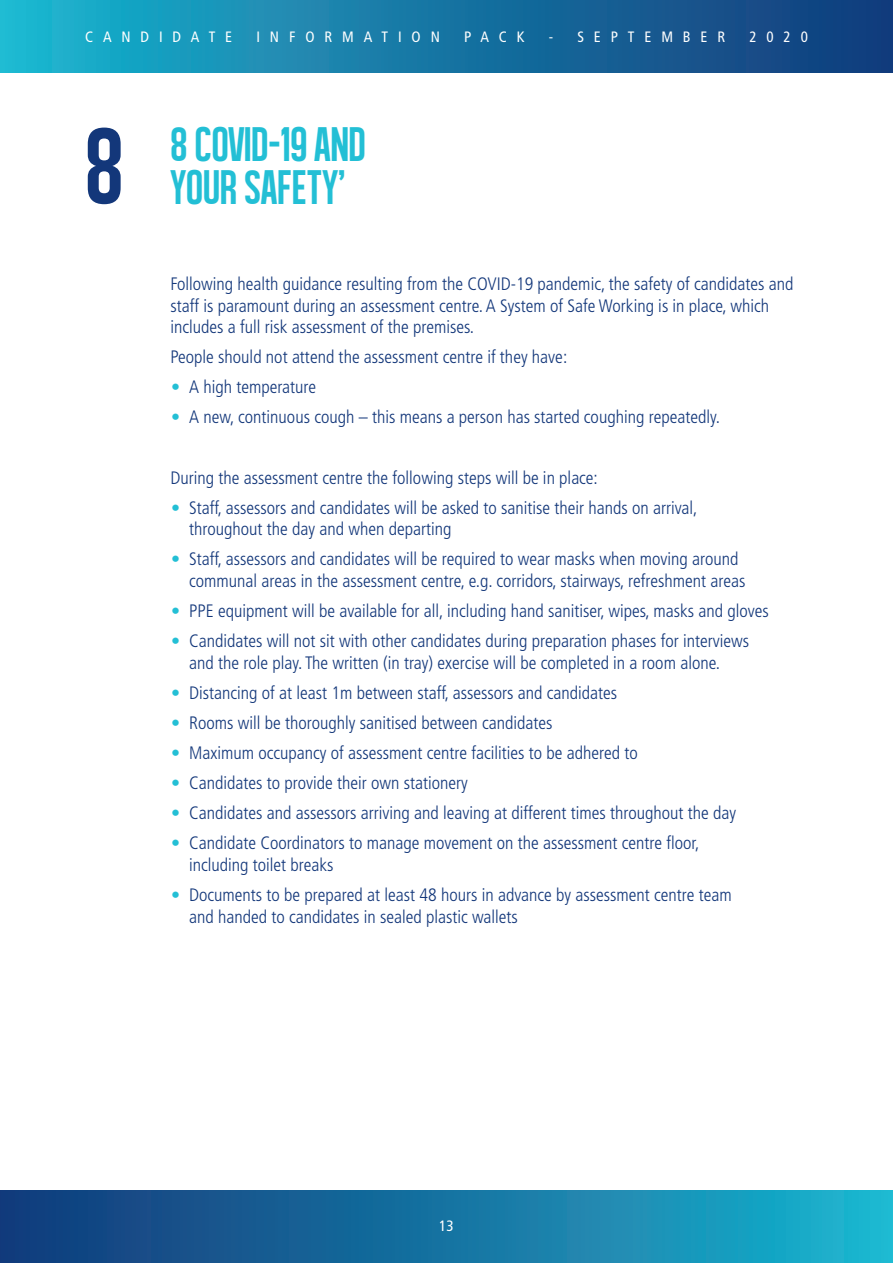
<style>
.page{position:relative;width:893px;height:1263px;background:#fff}
.page>*{position:absolute;margin:0;border:0;box-sizing:border-box;transform-origin:0 0}
.t1{font:112.05px "Alegre Sans";color:#13377a}
.t2{font:49.5px "Alegre Sans";color:#23bfd5}
.t3{font:300 condensed 18px/21.6px "Frutiger";color:#13377a}
.t4{font:condensed 15px "Frutiger";letter-spacing:.66em;color:#fff}
.s1{color:#23bfd5}
</style>
<div class="page">
<div style="left:0;top:0;width:893px;height:72px;background:linear-gradient(to right,#1cb5cf,#123779)"></div>
<div style="left:0;top:1191px;width:893px;height:72px;background:linear-gradient(to right,#123778,#1cb5cf)"></div>
<p class="t4" style="left:85px;top:30px;width:149px">CANDIDATE</p>
<p class="t4" style="left:256px;top:30px;width:185px">INFORMATION</p>
<p class="t4" style="left:464px;top:30px;width:62px">PACK</p>
<p class="t4" style="left:549px;top:30px;width:178px">- SEPTEMBER</p>
<p class="t4" style="left:749px;top:30px;width:60px">2020</p>
<h1 class="t1" style="left:85px;top:100px;width:40px">8</h1>
<h2 class="t2" style="left:171px;top:115px;width:197px">8 COVID-19 AND</h2>
<h2 class="t2" style="left:171px;top:158px;width:176px">YOUR SAFETY’</h2>
<p class="t3" style="left:171px;top:274px;width:624px">Following health guidance resulting from the COVID-19 pandemic, the safety of candidates and staff is paramount during an assessment centre. A System of Safe Working is in place, which includes a full risk assessment of the premises.</p>
<p class="t3" style="left:171px;top:348px;width:398px">People should not attend the assessment centre if they have:</p>
<p class="t3" style="left:171px;top:378px;width:146px"><span class="s1">•</span> A high temperature</p>
<p class="t3" style="left:171px;top:408px;width:550px"><span class="s1">•</span> A new, continuous cough – this means a person has started coughing repeatedly.</p>
<p class="t3" style="left:171px;top:468px;width:429px">During the assessment centre the following steps will be in place:</p>
<p class="t3" style="left:189px;top:498px;width:510px;text-indent:-18px"><span class="s1">•</span> Staff, assessors and candidates will be asked to sanitise their hands on arrival, throughout the day and when departing</p>
<p class="t3" style="left:189px;top:550px;width:558px;text-indent:-18px"><span class="s1">•</span> Staff, assessors and candidates will be required to wear masks when moving around communal areas in the assessment centre, e.g. corridors, stairways, refreshment areas</p>
<p class="t3" style="left:171px;top:601px;width:599px"><span class="s1">•</span> PPE equipment will be available for all, including hand sanitiser, wipes, masks and gloves</p>
<p class="t3" style="left:189px;top:632px;width:562px;text-indent:-18px"><span class="s1">•</span> Candidates will not sit with other candidates during preparation phases for interviews and the role play. The written (in tray) exercise will be completed in a room alone.</p>
<p class="t3" style="left:171px;top:683px;width:447px"><span class="s1">•</span> Distancing of at least 1m between staff, assessors and candidates</p>
<p class="t3" style="left:171px;top:713px;width:383px"><span class="s1">•</span> Rooms will be thoroughly sanitised between candidates</p>
<p class="t3" style="left:171px;top:743px;width:468px"><span class="s1">•</span> Maximum occupancy of assessment centre facilities to be adhered to</p>
<p class="t3" style="left:171px;top:774px;width:298px"><span class="s1">•</span> Candidates to provide their own stationery</p>
<p class="t3" style="left:171px;top:804px;width:566px"><span class="s1">•</span> Candidates and assessors arriving and leaving at different times throughout the day</p>
<p class="t3" style="left:189px;top:834px;width:512px;text-indent:-18px"><span class="s1">•</span> Candidate Coordinators to manage movement on the assessment centre floor, including toilet breaks</p>
<p class="t3" style="left:189px;top:885px;width:544px;text-indent:-18px"><span class="s1">•</span> Documents to be prepared at least 48 hours in advance by assessment centre team and handed to candidates in sealed plastic wallets</p>
<p class="t4" style="left:439px;top:1219px;width:16px">13</p>
</div>
